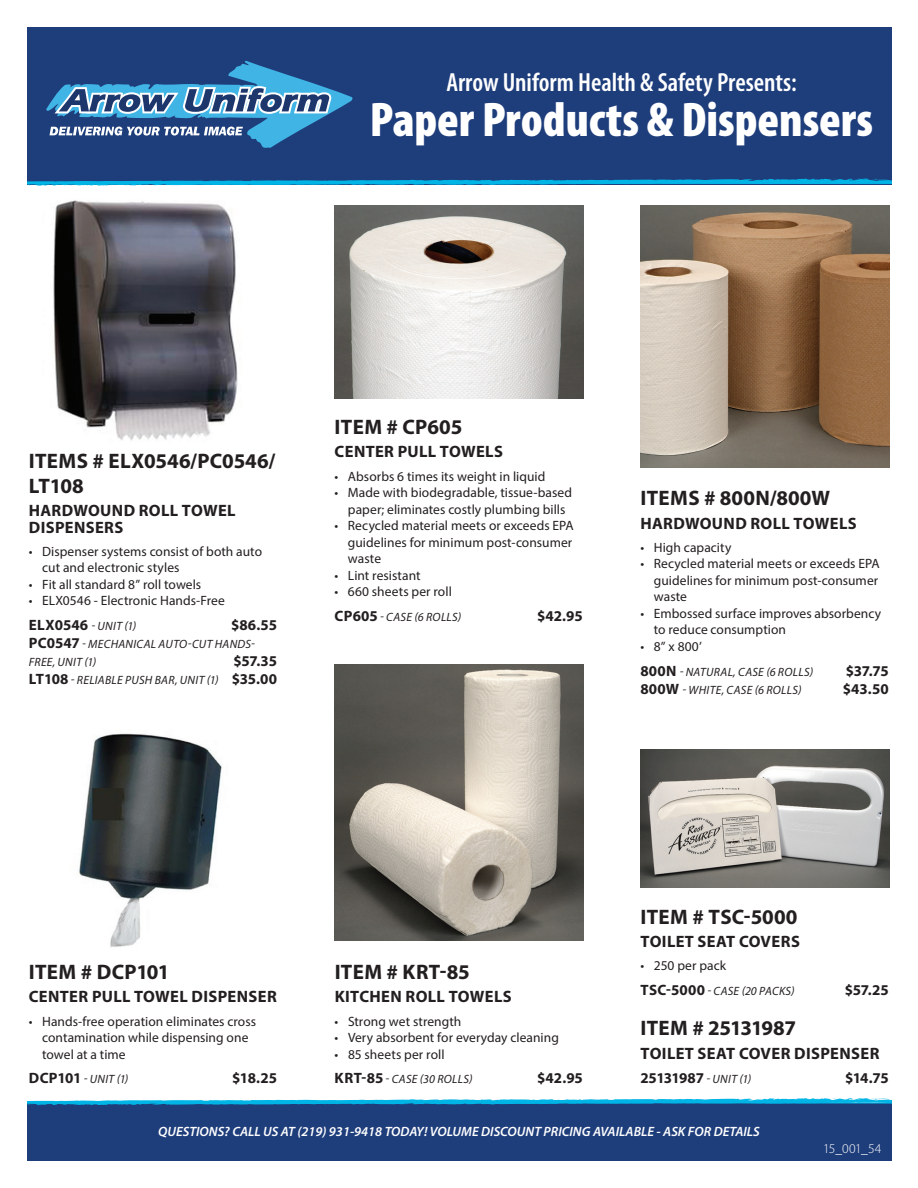
<style>
.page{position:relative;width:918px;height:1188px;background:#fff}
.page>*{position:absolute;margin:0;border:0;box-sizing:border-box;transform-origin:0 0}
.t1{font:900 condensed 48.9px "Myriad Pro";color:#fff}
.t2{font:600 condensed 26.4px "Myriad Pro";color:#fff}
.Item_Number_-_Black{font:700 21px/25.2px "Myriad Pro";letter-spacing:.01em;color:#231f20}
.Item_Number_-_Black-2{font:700 21px "Myriad Pro";letter-spacing:-.015em;color:#231f20}
.Product_Description{font:700 16.5px/16.5px "Myriad Pro";letter-spacing:.02em;color:#231f20}
.Price_-_Black{font:700 15px "Myriad Pro";letter-spacing:-.015em;color:#231f20}
.Price_-_Black-2{font:700 15px "Myriad Pro";letter-spacing:-.04em;color:#231f20}
.t3{font:13.5px/16.5px "Myriad Pro";letter-spacing:.005em;color:#231f20}
.t4{font:italic 600 13.5px "Myriad Pro";color:#fff}
.t5{font:300 13.5px "Myriad Pro";letter-spacing:-.02em;color:#fff}
.Price_-_Black-3{font:italic 12px/18px "Myriad Pro";letter-spacing:.025em;color:#231f20}
.s1{font-weight:700;font-style:normal;font-size:15px}
.s2{font-weight:400;font-style:italic;font-size:12px}
</style>
<div class="page">
<div style="left:27px;top:1103px;width:865px;height:58px;background:#1e3d7b"></div>
<svg style="left:27px;top:1098px;width:865px;height:8px"></svg>
<div style="left:27px;top:27px;width:865px;height:157px;background:#1e3d7b"></div>
<svg style="left:27px;top:179px;width:865px;height:7px"></svg>
<svg style="left:46px;top:60px;width:307px;height:88px"></svg>
<img style="left:79px;top:733px;width:143px;height:214px">
<img style="left:640px;top:205px;width:249px;height:262px">
<img style="left:53px;top:200px;width:185px;height:241px">
<img style="left:640px;top:749px;width:249px;height:139px">
<img style="left:335px;top:205px;width:248px;height:194px">
<img style="left:334px;top:665px;width:249px;height:276px">
<p class="t2" style="left:446px;top:66px;width:352px">Arrow Uniform Health &amp; Safety Presents:</p>
<p class="t1" style="left:370px;top:89px;width:505px">Paper Products &amp; Dispensers</p>
<p class="Item_Number_-_Black" style="left:29px;top:447px;width:248px">ITEMS # ELX0546/PC0546/<br>LT108</p>
<p class="Product_Description" style="left:29px;top:502px;width:208px">HARDWOUND ROLL TOWEL<br>DISPENSERS</p>
<p class="t3" style="left:42px;top:543px;width:221px;text-indent:-14px">• Dispenser systems consist of both auto cut and electronic styles</p>
<p class="t3" style="left:29px;top:576px;width:174px">• Fit all standard 8” roll towels</p>
<p class="t3" style="left:29px;top:592px;width:198px">• ELX0546 - Electronic Hands-Free</p>
<p class="Price_-_Black-3" style="left:29px;top:617px;width:109px"><span class="s1">ELX0546</span> - UNIT (1)</p>
<p class="Price_-_Black" style="left:231px;top:615px;width:47px">$86.55</p>
<p class="Price_-_Black-3" style="left:29px;top:635px;width:228px"><span class="s1">PC0547</span> - MECHANICAL AUTO-CUT HANDS-<br>FREE, UNIT (1)</p>
<p class="Price_-_Black" style="left:233px;top:651px;width:45px">$57.35</p>
<p class="Price_-_Black-3" style="left:29px;top:671px;width:250px"><span class="s1">LT108</span> - RELIABLE PUSH BAR, UNIT (1) <span class="s1">$35.00</span></p>
<p class="Item_Number_-_Black" style="left:335px;top:414px;width:129px">ITEM # CP605</p>
<p class="Product_Description" style="left:335px;top:443px;width:170px">CENTER PULL TOWELS</p>
<p class="t3" style="left:334px;top:468px;width:212px">• Absorbs 6 times its weight in liquid</p>
<p class="t3" style="left:334px;top:484px;width:239px;text-align:center">• Made with biodegradable, tissue-based paper; eliminates costly plumbing bills</p>
<p class="t3" style="left:348px;top:517px;width:227px;text-align:justify;text-indent:-14px">• Recycled material meets or exceeds EPA guidelines for minimum post-consumer waste</p>
<p class="t3" style="left:334px;top:567px;width:88px">• Lint resistant</p>
<p class="t3" style="left:334px;top:583px;width:119px">• 660 sheets per roll</p>
<p class="Price_-_Black-3" style="left:335px;top:608px;width:128px"><span class="s1">CP605</span> - CASE (6 ROLLS)</p>
<p class="Price_-_Black" style="left:537px;top:606px;width:47px">$42.95</p>
<p class="Item_Number_-_Black" style="left:641px;top:485px;width:191px">ITEMS # 800N/800W</p>
<p class="Product_Description" style="left:641px;top:514px;width:218px">HARDWOUND ROLL TOWELS</p>
<p class="t3" style="left:640px;top:539px;width:93px">• High capacity</p>
<p class="t3" style="left:654px;top:555px;width:227px;text-align:justify;text-indent:-14px">• Recycled material meets or exceeds EPA guidelines for minimum post-consumer waste</p>
<p class="t3" style="left:654px;top:605px;width:229px;text-indent:-14px">• Embossed surface improves absorbency to reduce consumption</p>
<p class="t3" style="left:640px;top:638px;width:63px">• 8” x 800’</p>
<p class="Price_-_Black-3" style="left:640px;top:662px;width:174px"><span class="s1">800N</span> - NATURAL, CASE (6 ROLLS)</p>
<p class="Price_-_Black" style="left:846px;top:661px;width:44px">$37.75</p>
<p class="Price_-_Black-3" style="left:640px;top:680px;width:163px"><span class="s1">800W</span> - WHITE, CASE (6 ROLLS)</p>
<p class="Price_-_Black" style="left:843px;top:679px;width:47px">$43.50</p>
<p class="Item_Number_-_Black" style="left:29px;top:959px;width:142px">ITEM # DCP101</p>
<p class="Product_Description" style="left:29px;top:988px;width:250px">CENTER PULL TOWEL DISPENSER</p>
<p class="t3" style="left:42px;top:1013px;width:215px;text-indent:-14px">• Hands-free operation eliminates cross contamination while dispensing one towel at a time</p>
<p class="Price_-_Black-3" style="left:29px;top:1070px;width:101px"><span class="s1">DCP101</span> - UNIT (1)</p>
<p class="Price_-_Black" style="left:232px;top:1068px;width:46px">$18.25</p>
<p class="Item_Number_-_Black" style="left:335px;top:959px;width:137px">ITEM # KRT-85</p>
<p class="Product_Description" style="left:335px;top:988px;width:179px">KITCHEN ROLL TOWELS</p>
<p class="t3" style="left:335px;top:1013px;width:128px">• Strong wet strength</p>
<p class="t3" style="left:335px;top:1029px;width:226px">• Very absorbent for everyday cleaning</p>
<p class="t3" style="left:335px;top:1046px;width:112px">• 85 sheets per roll</p>
<p class="Price_-_Black-3" style="left:335px;top:1070px;width:139px"><span class="s1">KRT-85</span> - CASE (30 ROLLS)</p>
<p class="Price_-_Black" style="left:537px;top:1068px;width:47px">$42.95</p>
<p class="Item_Number_-_Black" style="left:641px;top:903px;width:159px">ITEM # TSC-5000</p>
<p class="Product_Description" style="left:641px;top:932px;width:161px">TOILET SEAT COVERS</p>
<p class="t3" style="left:640px;top:957px;width:87px">• 250 per pack</p>
<p class="Price_-_Black-3" style="left:641px;top:982px;width:156px"><span class="s1">TSC-5000</span> - CASE (20 PACKS)</p>
<p class="Price_-_Black" style="left:845px;top:980px;width:45px">$57.25</p>
<p class="Item_Number_-_Black-2" style="left:641px;top:1015px;width:157px">ITEM # 25131987</p>
<p class="Product_Description" style="left:641px;top:1044px;width:241px">TOILET SEAT COVER DISPENSER</p>
<p class="Price_-_Black-2" style="left:640px;top:1068px;width:112px">25131987 <span class="s2">- UNIT (1)</span></p>
<p class="Price_-_Black" style="left:845px;top:1068px;width:45px">$14.75</p>
<p class="t4" style="left:158px;top:1123px;width:603px">QUESTIONS? CALL US AT (219) 931-9418 TODAY! VOLUME DISCOUNT PRICING AVAILABLE - ASK FOR DETAILS</p>
<p class="t5" style="left:823px;top:1141px;width:60px">15_001_54</p>
</div>
